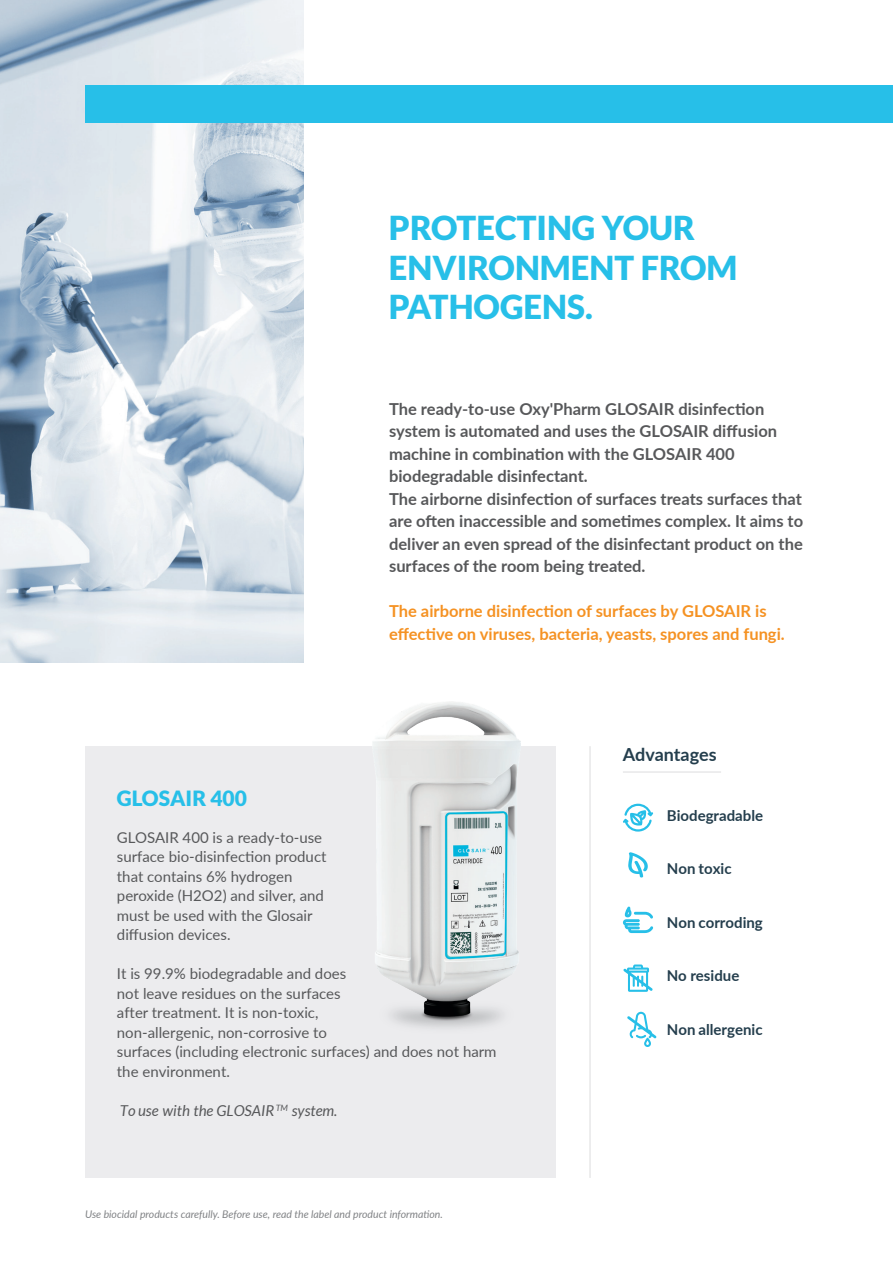
<style>
.page{position:relative;width:893px;height:1263px;background:#fff}
.page>*{position:absolute;margin:0;border:0;box-sizing:border-box;transform-origin:0 0}
.t1{font:900 33px/39.6px "Lato";color:#27bfe8}
.t2{font:900 21px "Lato";color:#27bfe8}
.t3{font:700 18px "Lato";color:#243e4d}
.t4{font:700 16.5px/22.5px "Lato";color:#57585a}
.t5{font:700 16.5px/22.5px "Lato";color:#f59223}
.t6{font:15px/19.5px "Lato";color:#57585a}
.t7{font:15px "Lato";color:#57585a}
.t8{font:700 15px "Lato";color:#243e4d}
.t9{font:italic 15px "Lato";color:#57585a}
.t10{font:italic 10.5px "Lato";color:#808285}
.s1{font-style:inherit}
</style>
<div class="page">
<img style="left:0;top:0;width:303px;height:662px">
<div style="left:85px;top:746px;width:471px;height:432px;background:#ececee"></div>
<hr style="left:589px;top:746px;width:2px;height:432px;background:#939598">
<hr style="left:623px;top:771px;width:98px;height:2px;background:#939598">
<div style="left:85px;top:85px;width:808px;height:38px;background:#27bfe8"></div>
<img style="left:373px;top:702px;width:148px;height:326px">
<svg style="left:623px;top:804px;width:30px;height:27px"></svg>
<svg style="left:623px;top:906px;width:30px;height:27px"></svg>
<svg style="left:628px;top:852px;width:20px;height:25px"></svg>
<svg style="left:623px;top:964px;width:30px;height:28px"></svg>
<svg style="left:627px;top:1012px;width:29px;height:35px"></svg>
<h1 class="t1" style="left:389px;top:207px;width:350px">PROTECTING YOUR<br>ENVIRONMENT FROM<br>PATHOGENS.</h1>
<p class="t4" style="left:389px;top:397px;width:416px">The ready-to-use Oxy'Pharm GLOSAIR disinfection system is automated and uses the GLOSAIR diffusion machine in combination with the GLOSAIR 400 biodegradable disinfectant.<br>The airborne disinfection of surfaces treats surfaces that are often inaccessible and sometimes complex. It aims to deliver an even spread of the disinfectant product on the surfaces of the room being treated.</p>
<p class="t5" style="left:389px;top:599px;width:397px">The airborne disinfection of surfaces by GLOSAIR is effective on viruses, bacteria, yeasts, spores and fungi.</p>
<p class="t2" style="left:117px;top:786px;width:131px">GLOSAIR 400</p>
<p class="t6" style="left:117px;top:827px;width:207px">GLOSAIR 400 is a ready-to-use</p>
<p class="t7" style="left:117px;top:846px;width:211px">surface bio-disinfection product</p>
<p class="t6" style="left:117px;top:866px;width:209px">that contains 6% hydrogen peroxide (H2O2) and silver, and must be used with the Glosair</p>
<p class="t7" style="left:117px;top:924px;width:115px">diffusion devices.</p>
<p class="t7" style="left:117px;top:963px;width:231px">It is 99.9% biodegradable and does</p>
<p class="t6" style="left:117px;top:983px;width:225px">not leave residues on the surfaces</p>
<p class="t7" style="left:117px;top:1002px;width:203px">after treatment. It is non-toxic,</p>
<p class="t6" style="left:117px;top:1022px;width:381px">non-allergenic, non-corrosive to<br>surfaces (including electronic surfaces) and does not harm the <span class="s1">environment.</span></p>
<p class="t9" style="left:120px;top:1102px;width:219px">To use with the GLOSAIR <sup>TM</sup> system.</p>
<p class="t10" style="left:85px;top:1207px;width:359px">Use biocidal products carefully. Before use, read the label and product information.</p>
<p class="t3" style="left:623px;top:741px;width:95px">Advantages</p>
<p class="t8" style="left:667px;top:804px;width:98px">Biodegradable</p>
<p class="t8" style="left:667px;top:858px;width:66px">Non toxic</p>
<p class="t8" style="left:667px;top:911px;width:97px">Non corroding</p>
<p class="t8" style="left:667px;top:965px;width:74px">No residue</p>
<p class="t8" style="left:667px;top:1018px;width:97px">Non allergenic</p>
</div>
